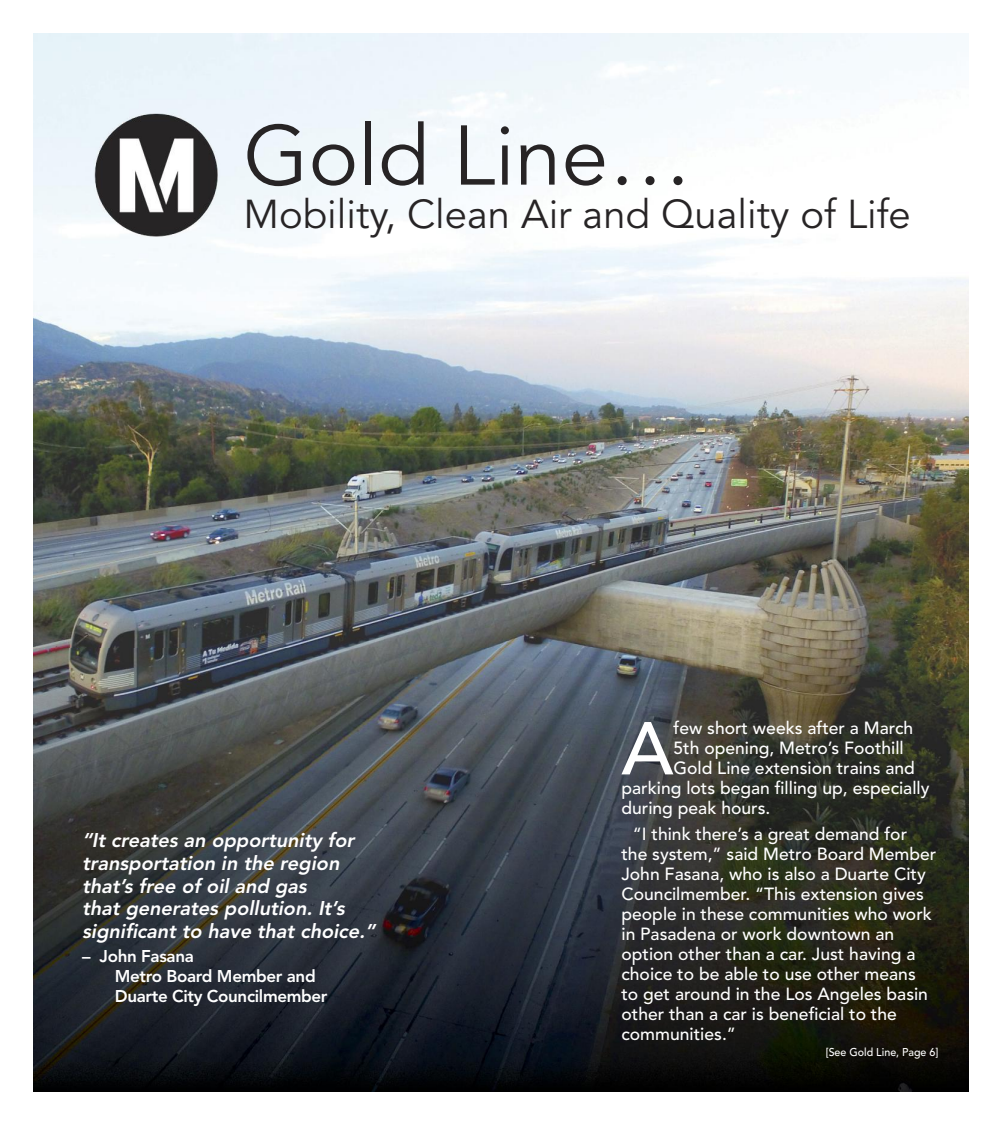
<style>
.page{position:relative;width:1002px;height:1125px;background:#fff}
.page>*{position:absolute;margin:0;border:0;box-sizing:border-box;transform-origin:0 0}
.t1{font:83.75px "Avenir";color:#272425}
.t2{font:500 74px "Avenir";color:#fff}
.t3{font:40px "Avenir";color:#272425}
.t4{font:italic 800 19.75px/22.6px "Avenir";color:#fff}
.t5{font:500 17.5px/20px "Avenir";color:#fff}
.t6{font:800 17px/19.8px "Avenir";letter-spacing:-.02em;color:#fff}
.t7{font:500 11.25px "Avenir";color:#fff;scale:.95 1}
</style>
<div class="page">
<img style="left:34px;top:34px;width:934px;height:615px">
<img style="left:34px;top:649px;width:934px;height:442px">
<img style="left:93px;top:112px;width:127px;height:128px">
<h1 class="t1" style="left:243px;top:121px;width:450px">Gold Line…</h1>
<h3 class="t3" style="left:243px;top:198px;width:668px">Mobility, Clean Air and Quality of Life</h3>
<p class="t4" style="left:82px;top:831px;width:298px">“It creates an opportunity for transportation in the region that’s free of oil and gas<br>that generates pollution. It’s significant to have that choice.”</p>
<p class="t6" style="left:115px;top:948px;width:214px;text-indent:-33px">– John Fasana<br>Metro Board Member and<br>Duarte City Councilmember</p>
<h2 class="t2" style="left:621px;top:718px;width:54px">A</h2>
<p class="t5" style="left:673px;top:720px;width:241px">few short weeks after a March</p>
<p class="t5" style="left:673px;top:740px;width:232px">5th opening, Metro’s Foothill</p>
<p class="t5" style="left:673px;top:760px;width:243px">Gold Line extension trains and</p>
<p class="t5" style="left:621px;top:780px;width:309px">parking lots began filling up, especially</p>
<p class="t5" style="left:621px;top:800px;width:150px">during peak hours.</p>
<p class="t5" style="left:621px;top:826px;width:316px;text-indent:11px">“I think there’s a great demand for the system,” said Metro Board Member John Fasana, who is also a Duarte City Councilmember. “This extension gives people in these communities who work in Pasadena or work downtown an option other than a car. Just having a choice to be able to use other means to get around in the Los Angeles basin other than a car is beneficial to the communities.”</p>
<p class="t7" style="left:825px;top:1048px;width:120px">[See Gold Line, Page 6]</p>
</div>
